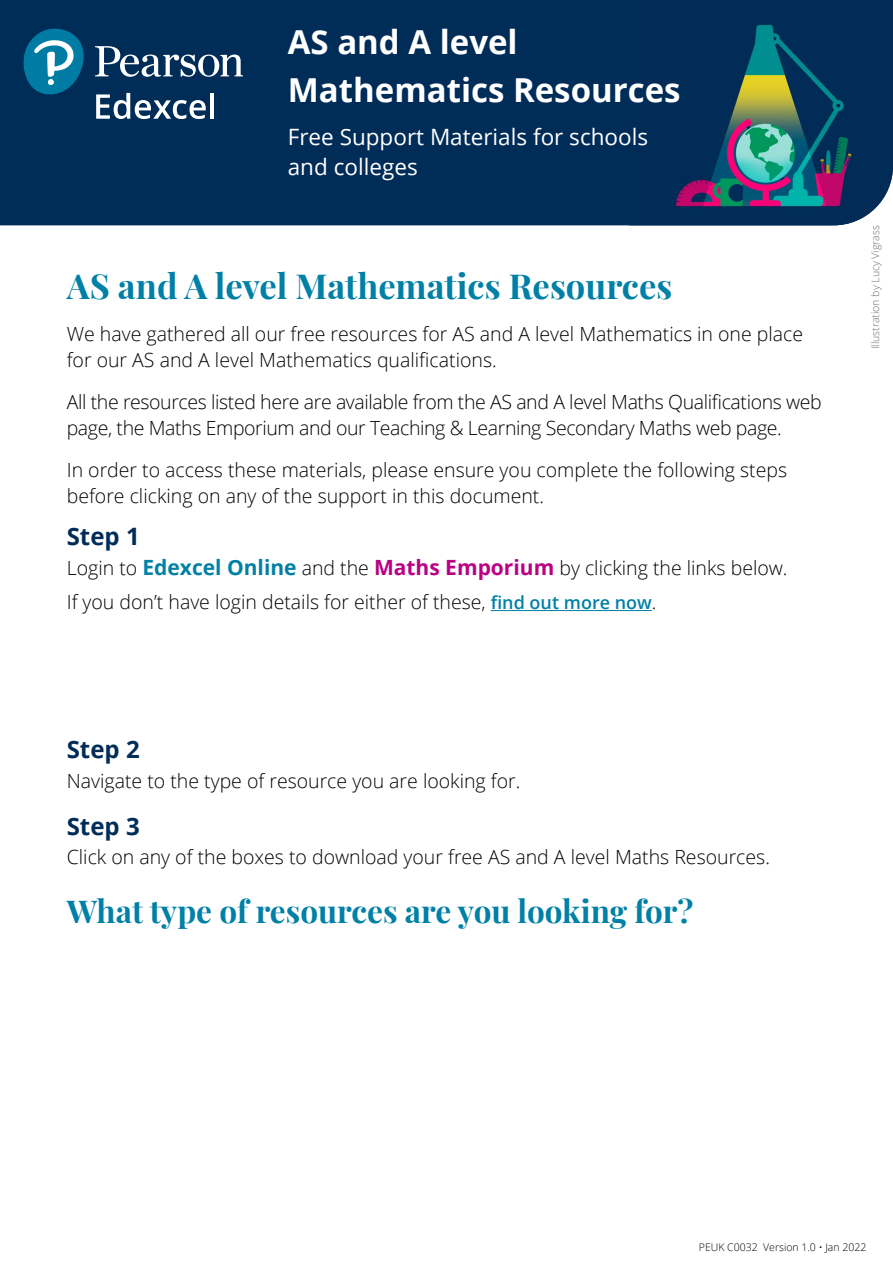
<style>
.page{position:relative;width:893px;height:1263px;background:#fff}
.page>*{position:absolute;margin:0;border:0;box-sizing:border-box;transform-origin:0 0}
.head{font:700 34.5px "Playfair Display";color:#0080a6}
.t1{font:700 33px/48px "Open Sans";color:#fff}
.head-2{font:700 31.5px "Playfair Display";color:#0080a6}
.body{font:700 24px "Open Sans";color:#002c58}
.t2{font:22.5px/30px "Open Sans";color:#fff}
.body-2{font:300 19.5px/25.5px "Open Sans";color:#000}
.body-3{font:300 19.5px/25.5px "Open Sans";letter-spacing:-.02em;color:#000}
.t3{font:300 10.5px "Open Sans";color:#000}
.t4{font:300 10.5px "Open Sans";color:#706f6f}
.s1{font-weight:700;font-size:21px;color:#0080a6}
.s2{font-weight:700;font-size:21px;color:#b90082}
.s3{font-weight:600;font-size:18px;color:#0080a6}
</style>
<div class="page">
<div style="left:0;top:0;width:629px;height:225px;background:#002c58"></div>
<img style="left:629px;top:0;width:264px;height:225px">
<svg style="left:24px;top:29px;width:64px;height:70px;background:#1f7398"></svg>
<svg style="left:95px;top:46px;width:148px;height:31px"></svg>
<svg style="left:96px;top:93px;width:110px;height:26px"></svg>
<hr style="left:210px;top:93px;width:4px;height:26px;background:#fff">
<hr style="left:491px;top:610px;width:161px;height:1px;background:#0080a6">
<p class="t1" style="left:288px;top:17px;width:394px">AS and A level<br>Mathematics Resources</p>
<p class="t2" style="left:288px;top:121px;width:362px">Free Support Materials for schools and colleges</p>
<p class="head" style="left:67px;top:259px;width:607px">AS and A level Mathematics Resources</p>
<p class="body-2" style="left:67px;top:321px;width:738px">We have gathered all our free resources for AS and A level Mathematics in one place for our AS and A level Mathematics qualifications.</p>
<p class="body-3" style="left:67px;top:389px;width:757px">All the resources listed here are available from the AS and A level Maths Qualifications web page, the Maths Emporium and our Teaching &amp; Learning Secondary Maths web page.</p>
<p class="body-2" style="left:67px;top:457px;width:722px">In order to access these materials, please ensure you complete the following steps before clicking on any of the support in this document.</p>
<p class="body" style="left:67px;top:520px;width:74px">Step 1</p>
<p class="body-2" style="left:67px;top:555px;width:722px">Login to <span class="s1">Edexcel Online</span> and the <span class="s2">Maths Emporium</span> by clicking the links below.</p>
<p class="body-2" style="left:67px;top:589px;width:591px">If you don’t have login details for either of these, <span class="s3">find out more now</span>.</p>
<p class="t4" style="left:868px;top:349px;width:125px;rotate:-90deg">Illustration by Lucy Vigrass</p>
<p class="body" style="left:67px;top:732px;width:74px">Step 2</p>
<p class="body-2" style="left:67px;top:767px;width:455px">Navigate to the type of resource you are looking for.</p>
<p class="body" style="left:67px;top:809px;width:74px">Step 3</p>
<p class="body-2" style="left:67px;top:844px;width:705px">Click on any of the boxes to download your free AS and A level Maths Resources.</p>
<p class="head-2" style="left:67px;top:887px;width:628px">What type of resources are you looking for?</p>
<p class="t3" style="left:699px;top:1240px;width:169px">PEUK C0032 Version 1.0 • Jan 2022</p>
</div>
